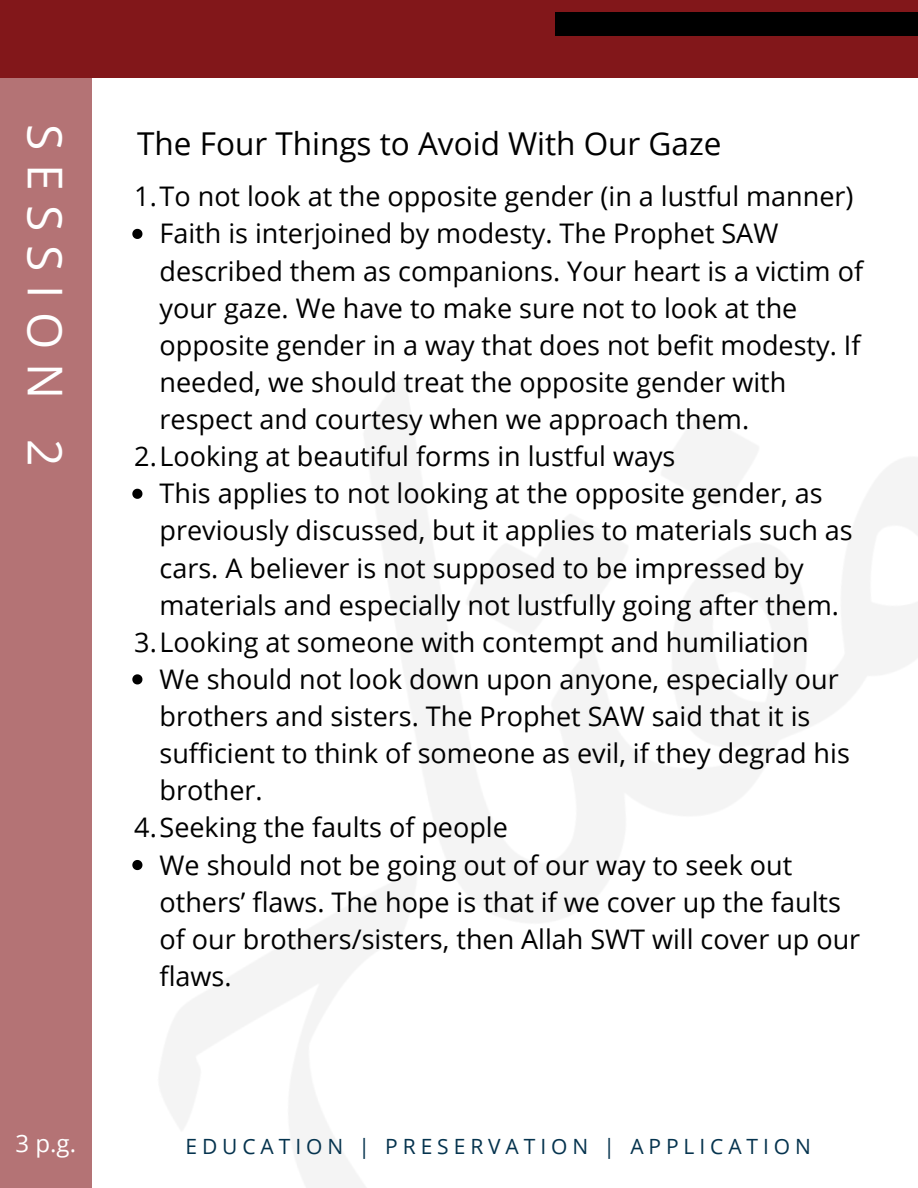
<style>
.page{position:relative;width:918px;height:1188px;background:#fff}
.page>*{position:absolute;margin:0;border:0;box-sizing:border-box;transform-origin:0 0}
.t1{font:48px "Open Sans";letter-spacing:.285em;color:#fff}
.t2{font:31.5px "Open Sans";color:#000}
.t3{font:27px "Open Sans";color:#000}
.t4{font:24px "Open Sans";color:#fff}
.t5{font:21px "Open Sans";letter-spacing:.235em;color:#05334e}
</style>
<div class="page">
<div style="left:0;top:0;width:918px;height:77px;background:#82171a"></div>
<div style="left:555px;top:12px;width:363px;height:23px;background:#000"></div>
<div style="left:0;top:77px;width:92px;height:1111px;background:#b47375"></div>
<svg style="left:132px;top:229px;width:10px;height:10px"></svg>
<svg style="left:132px;top:489px;width:10px;height:10px"></svg>
<svg style="left:132px;top:674px;width:10px;height:10px"></svg>
<svg style="left:132px;top:860px;width:10px;height:10px"></svg>
<h1 class="t1" style="left:79px;top:124px;width:343px;rotate:90deg">SESSION 2</h1>
<p class="t4" style="left:16px;top:1127px;width:62px">3 p.g.</p>
<p class="t2" style="left:137px;top:121px;width:586px">The Four Things to Avoid With Our Gaze</p>
<p class="t3" style="left:134px;top:178px;width:721px">1.To not look at the opposite gender (in a lustful manner)</p>
<p class="t3" style="left:160px;top:215px;width:620px">Faith is interjoined by modesty. The Prophet SAW</p>
<p class="t3" style="left:160px;top:252px;width:705px">described them as companions. Your heart is a victim of</p>
<p class="t3" style="left:160px;top:289px;width:639px">your gaze. We have to make sure not to look at the</p>
<p class="t3" style="left:160px;top:326px;width:702px">opposite gender in a way that does not befit modesty. If</p>
<p class="t3" style="left:160px;top:363px;width:628px">needed, we should treat the opposite gender with</p>
<p class="t3" style="left:160px;top:400px;width:591px">respect and courtesy when we approach them.</p>
<p class="t3" style="left:134px;top:437px;width:543px">2.Looking at beautiful forms in lustful ways</p>
<p class="t3" style="left:160px;top:475px;width:665px">This applies to not looking at the opposite gender, as</p>
<p class="t3" style="left:160px;top:512px;width:695px">previously discussed, but it applies to materials such as</p>
<p class="t3" style="left:160px;top:549px;width:646px">cars. A believer is not supposed to be impressed by</p>
<p class="t3" style="left:160px;top:586px;width:681px">materials and especially not lustfully going after them.</p>
<p class="t3" style="left:134px;top:623px;width:676px">3.Looking at someone with contempt and humiliation</p>
<p class="t3" style="left:160px;top:660px;width:681px">We should not look down upon anyone, especially our</p>
<p class="t3" style="left:160px;top:697px;width:652px">brothers and sisters. The Prophet SAW said that it is</p>
<p class="t3" style="left:160px;top:734px;width:692px">sufficient to think of someone as evil, if they degrad his</p>
<p class="t3" style="left:160px;top:772px;width:105px">brother.</p>
<p class="t3" style="left:134px;top:809px;width:375px">4.Seeking the faults of people</p>
<p class="t3" style="left:160px;top:846px;width:634px">We should not be going out of our way to seek out</p>
<p class="t3" style="left:160px;top:883px;width:683px">others’ flaws. The hope is that if we cover up the faults</p>
<p class="t3" style="left:160px;top:920px;width:702px">of our brothers/sisters, then Allah SWT will cover up our</p>
<p class="t3" style="left:160px;top:957px;width:73px">flaws.</p>
<p class="t5" style="left:185px;top:1131px;width:627px">EDUCATION | PRESERVATION | APPLICATION</p>
</div>
